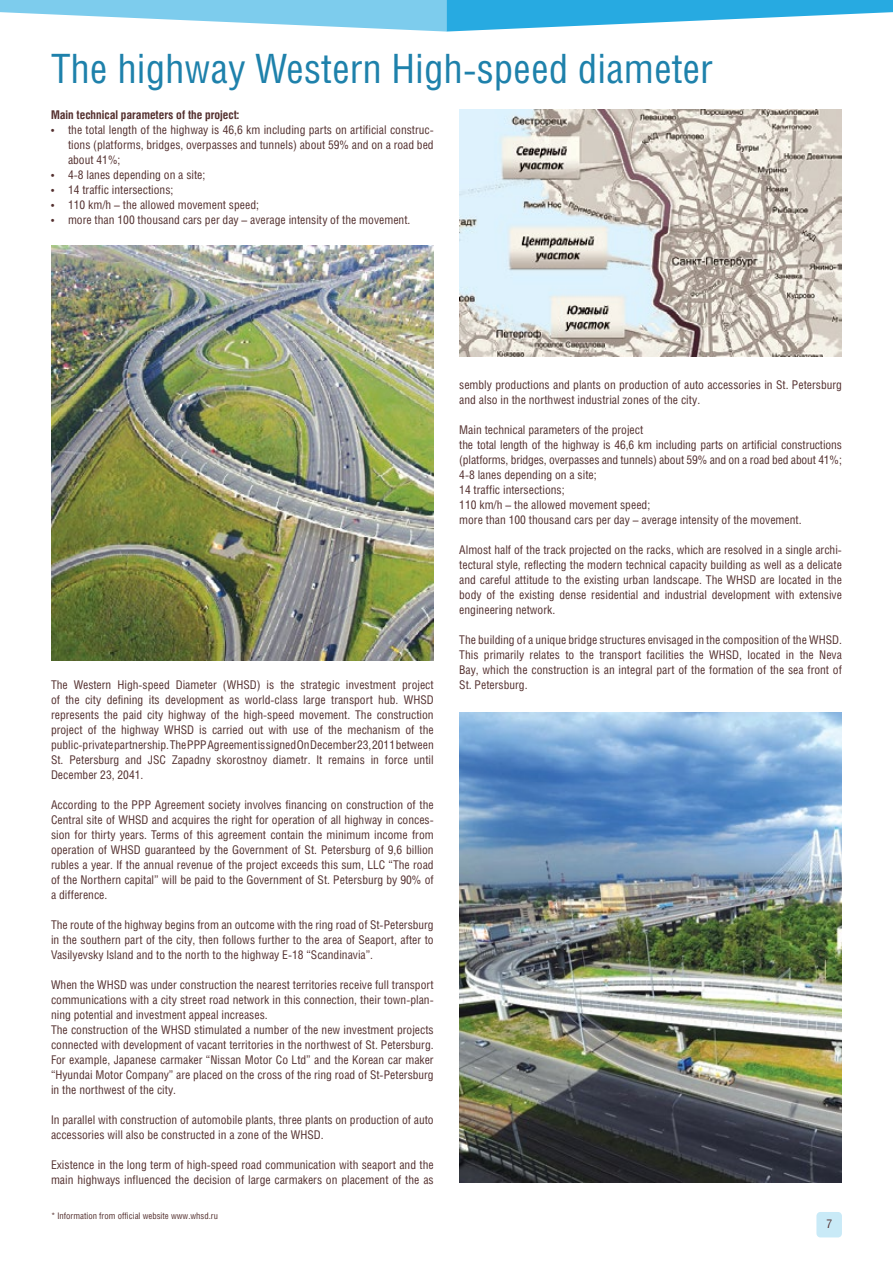
<style>
.page{position:relative;width:893px;height:1263px;background:#fff}
.page>*{position:absolute;margin:0;border:0;box-sizing:border-box;transform-origin:0 0}
.t1{font:40.5px "Helios Cond C";color:#1e81ab}
.t2{font:12px/15px "Helios Cond C";color:#532f2e;text-align:justify}
.t3{font:700 12px "Helios Cond C";color:#532f2e}
.t4{font:12px "Helios Cond";color:#532f2e}
.t5{font:9px "Helios Cond C";color:#532f2e}
</style>
<div class="page">
<div style="left:816px;top:1212px;width:26px;height:25px;background:#c9eaf7;border-radius:4px"></div>
<svg style="left:0;top:0;width:893px;height:32px"></svg>
<img style="left:459px;top:712px;width:383px;height:471px">
<img style="left:459px;top:109px;width:383px;height:247px">
<img style="left:51px;top:245px;width:383px;height:415px">
<h1 class="t1" style="left:51px;top:44px;width:663px">The highway Western High-speed diameter</h1>
<p class="t3" style="left:51px;top:107px;width:190px">Main technical parameters of the project:</p>
<p class="t2" style="left:68px;top:122px;width:367px;text-indent:-17px">• the total length of the highway is 46,6 km including parts on artificial construc&shy;tions (platforms, bridges, overpasses and tunnels) about 59% and on a road bed about 41%;</p>
<p class="t2" style="left:51px;top:167px;width:156px">• 4-8 lanes depending on a site;</p>
<p class="t2" style="left:51px;top:182px;width:124px">• 14 traffic intersections;</p>
<p class="t2" style="left:51px;top:197px;width:209px">• 110 km/h – the allowed movement speed;</p>
<p class="t2" style="left:51px;top:212px;width:361px">• more than 100 thousand cars per day – average intensity of the movement.</p>
<p class="t2" style="left:51px;top:677px;width:384px">The Western High-speed Diameter (WHSD) is the strategic investment project of the city defining its development as world-class large transport hub. WHSD represents the paid city highway of the high-speed movement. The construction project of the highway WHSD is carried out with use of the mechanism of the public-private partnership. The PPP Agreement is signed On December 23, 2011 between St. Petersburg and JSC Zapadny skorostnoy diametr. It remains in force until December 23, 2041.</p>
<p class="t2" style="left:51px;top:797px;width:384px">According to the PPP Agreement society involves financing on construction of the Central site of WHSD and acquires the right for operation of all highway in conces&shy;sion for thirty years. Terms of this agreement contain the minimum income from operation of WHSD guaranteed by the Government of St. Petersburg of 9,6 billion rubles a year. If the annual revenue of the project exceeds this sum, LLC “The road of the Northern capital” will be paid to the Government of St. Petersburg by 90% of a difference.</p>
<p class="t2" style="left:51px;top:917px;width:384px">The route of the highway begins from an outcome with the ring road of St-Petersburg in the southern part of the city, then follows further to the area of Seaport, after to Vasilyevsky Island and to the north to the highway E-18 “Scandinavia”.</p>
<p class="t2" style="left:51px;top:977px;width:384px;text-align:left">When the WHSD was under construction the nearest territories receive full transport communications with a city street road network in this connection, their town-plan&shy;ning potential and investment appeal increases.<br>The construction of the WHSD stimulated a number of the new investment projects connected with development of vacant territories in the northwest of St. Petersburg.<br>For example, Japanese carmaker “Nissan Motor Co Ltd” and the Korean car maker “Hyundai Motor Company” are placed on the cross of the ring road of St-Petersburg in the northwest of the city.</p>
<p class="t2" style="left:51px;top:1112px;width:384px">In parallel with construction of automobile plants, three plants on production of auto accessories will also be constructed in a zone of the WHSD.</p>
<p class="t2" style="left:51px;top:1157px;width:384px">Existence in the long term of high-speed road communication with seaport and the main highways influenced the decision of large carmakers on placement of the as</p>
<p class="t5" style="left:51px;top:1210px;width:168px">* Information from official website www.whsd.ru</p>
<p class="t2" style="left:459px;top:377px;width:384px">sembly productions and plants on production of auto accessories in St. Petersburg and also in the northwest industrial zones of the city.</p>
<p class="t2" style="left:459px;top:422px;width:384px;text-align:left">Main technical parameters of the project<br>the total length of the highway is 46,6 km including parts on artificial constructions (platforms, bridges, overpasses and tunnels) about 59% and on a road bed about 41%; 4-8 lanes depending on a site;<br>14 traffic intersections;<br>110 km/h – the allowed movement speed;<br>more than 100 thousand cars per day – average intensity of the movement.</p>
<p class="t2" style="left:459px;top:542px;width:384px">Almost half of the track projected on the racks, which are resolved in a single archi&shy;tectural style, reflecting the modern technical capacity building as well as a delicate and careful attitude to the existing urban landscape. The WHSD are located in the body of the existing dense residential and industrial development with extensive engineering network.</p>
<p class="t2" style="left:459px;top:632px;width:384px">The building of a unique bridge structures envisaged in the composition of the WHSD.<br>This primarily relates to the transport facilities the WHSD, located in the Neva Bay, which the construction is an integral part of the formation of the sea front of St. Petersburg.</p>
<p class="t4" style="left:826px;top:1217px;width:7px">7</p>
</div>
